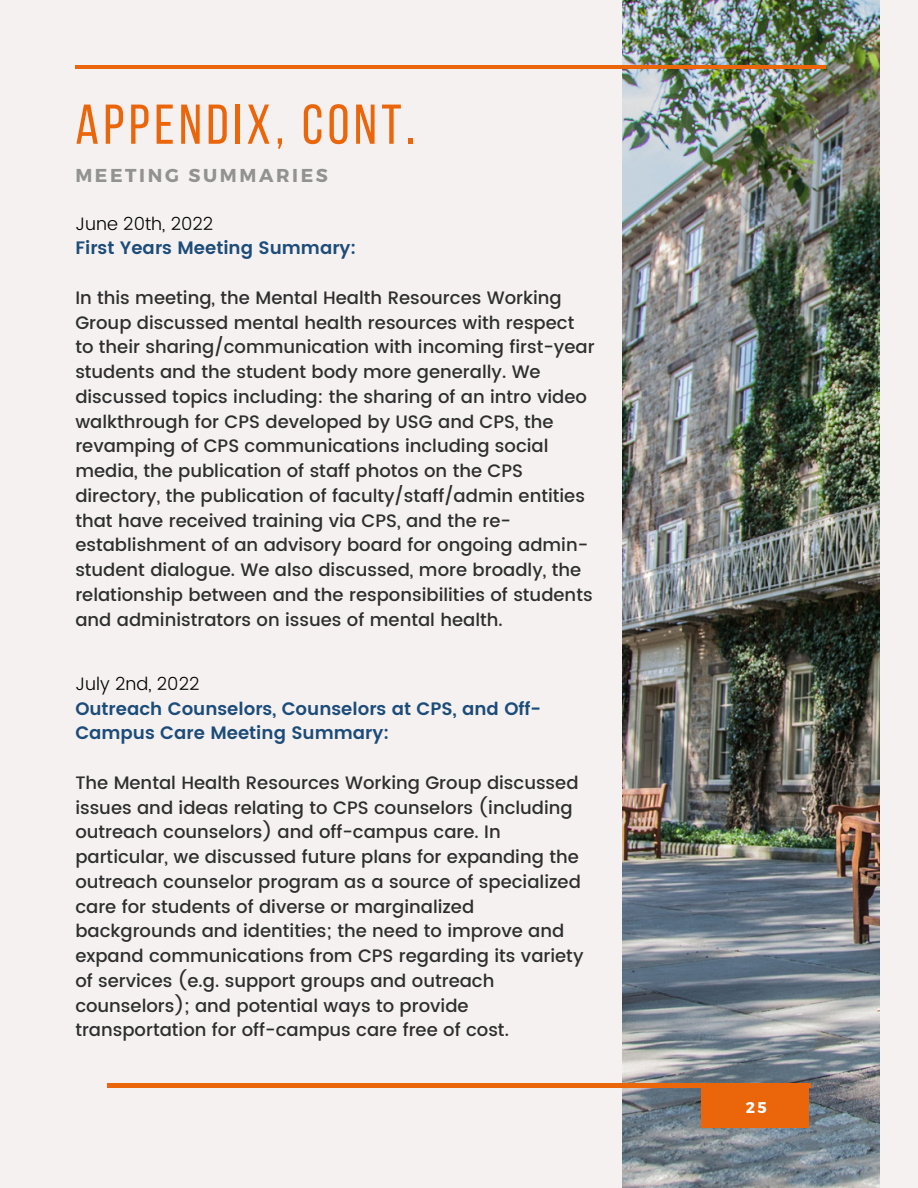
<style>
.page{position:relative;width:918px;height:1188px;background:#f6f1f1}
.page>*{position:absolute;margin:0;border:0;box-sizing:border-box;transform-origin:0 0}
.t1{font:55.95px "Bebas Neue";letter-spacing:.08em;color:#eb660b}
.t2{font:700 18.6px "Montserrat";letter-spacing:.14em;color:#929292}
.t3{font:500 18px/24.8px "Poppins";color:#2e2e2e}
.t4{font:600 18px/24.8px "Poppins";color:#1c4c79}
.t5{font:300 18px "Poppins";color:#000}
.t6{font:700 15.6px "Montserrat";color:#fff}
</style>
<div class="page">
<img style="left:622px;top:0;width:258px;height:1188px">
<hr style="left:75px;top:65px;width:751px;height:4px;background:#eb660b">
<div style="left:701px;top:1084px;width:108px;height:44px;background:#eb660b"></div>
<hr style="left:107px;top:1084px;width:703px;height:3px;background:#eb660b">
<h1 class="t1" style="left:75px;top:102px;width:341px">APPENDIX, CONT.</h1>
<p class="t2" style="left:75px;top:163px;width:254px">MEETING SUMMARIES</p>
<p class="t5" style="left:75px;top:213px;width:140px">June 20th, 2022</p>
<p class="t4" style="left:75px;top:236px;width:282px">First Years Meeting Summary:</p>
<p class="t3" style="left:75px;top:285px;width:521px">In this meeting, the Mental Health Resources Working Group discussed mental health resources with respect to their sharing/communication with incoming first-year students and the student body more generally. We discussed topics including: the sharing of an intro video walkthrough for CPS developed by USG and CPS, the revamping of CPS communications including social media, the publication of staff photos on the CPS directory, the publication of faculty/staff/admin entities that have received training via CPS, and the re&shy;establishment of an advisory board for ongoing admin&shy;student dialogue. We also discussed, more broadly, the relationship between and the responsibilities of students and administrators on issues of mental health.</p>
<p class="t5" style="left:75px;top:673px;width:126px">July 2nd, 2022</p>
<p class="t4" style="left:75px;top:696px;width:467px">Outreach Counselors, Counselors at CPS, and Off-<br>Campus Care Meeting Summary:</p>
<p class="t3" style="left:75px;top:770px;width:510px">The Mental Health Resources Working Group discussed issues and ideas relating to CPS counselors (including outreach counselors) and off-campus care. In particular, we discussed future plans for expanding the outreach counselor program as a source of specialized care for students of diverse or marginalized backgrounds and identities; the need to improve and expand communications from CPS regarding its variety of services (e.g. support groups and outreach counselors); and potential ways to provide transportation for off-campus care free of cost.</p>
<p class="t6" style="left:746px;top:1097px;width:22px">25</p>
</div>
